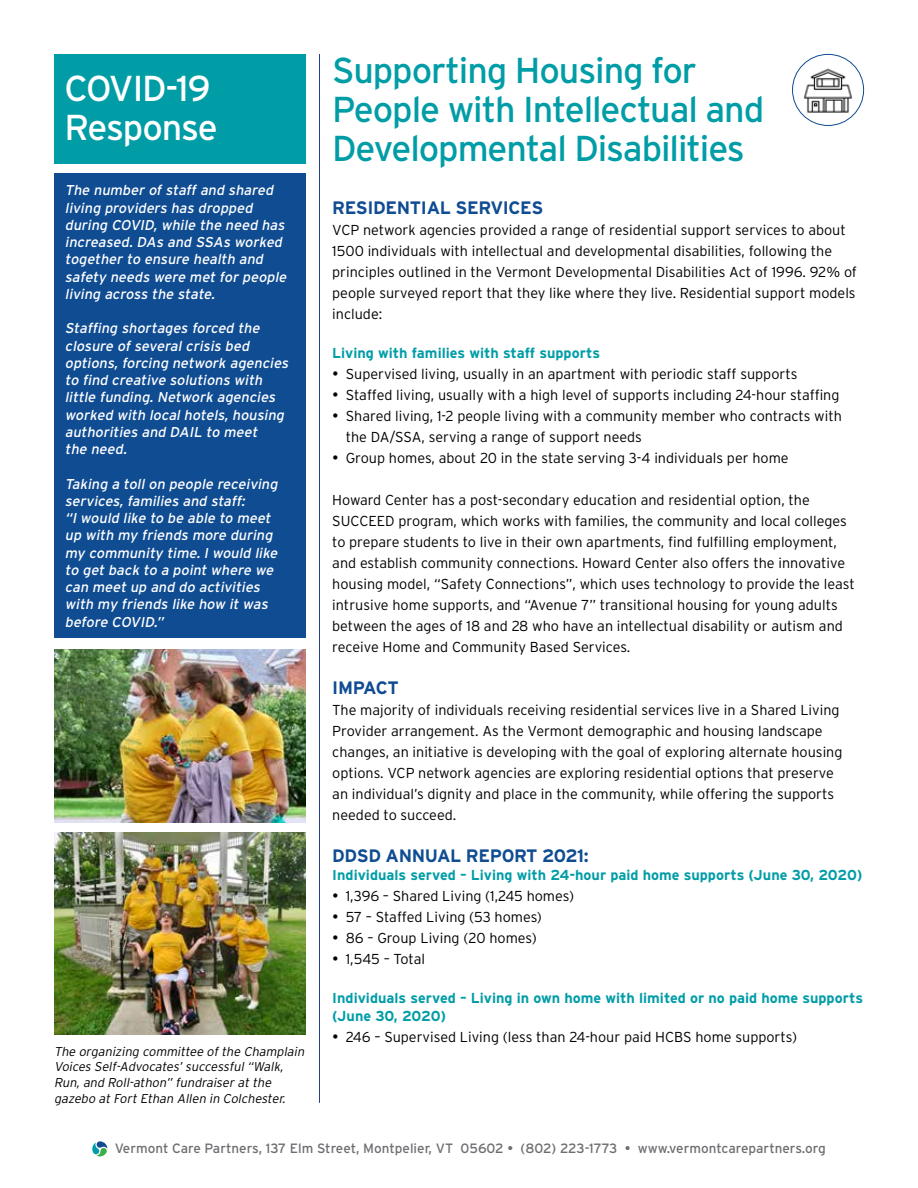
<style>
.page{position:relative;width:918px;height:1188px;background:#fff}
.page>*{position:absolute;margin:0;border:0;box-sizing:border-box;transform-origin:0 0}
.t1{font:36px/39px "Interstate";letter-spacing:-.03em;color:#009da7}
.t2{font:36px/39px "Interstate";letter-spacing:-.03em;color:#fff}
.t3{font:700 18px "Interstate";letter-spacing:-.02em;color:#0f4c92}
.t4{font:300 14.4px/21px "Interstate";color:#000}
.t5{font:700 14.4px/18px "Interstate";color:#009da7}
.t6{font:italic 14.25px/17.2px "Interstate";color:#fff}
.t7{font:13.5px "Interstate";color:#6d6e71}
.t8{font:italic 300 12.75px/15.8px "Interstate";color:#000}
</style>
<div class="page">
<svg style="left:92px;top:1141px;width:15px;height:15px"></svg>
<div style="left:54px;top:54px;width:252px;height:109px;background:#009da7"></div>
<hr style="left:319px;top:54px;width:1px;height:1049px;background:#25408f">
<img style="left:54px;top:833px;width:252px;height:201px">
<div style="left:54px;top:173px;width:252px;height:464px;background:#0f4c92"></div>
<img style="left:54px;top:649px;width:252px;height:174px">
<img style="left:802px;top:63px;width:53px;height:53px">
<div style="left:792px;top:54px;width:72px;height:72px;border:1px solid #0f4c92;border-radius:50%"></div>
<h1 class="t2" style="left:64px;top:68px;width:155px">COVID-19<br>Response</h1>
<p class="t6" style="left:65px;top:182px;width:226px">The number of staff and shared living providers has dropped during COVID, while the need has increased. DAs and SSAs worked together to ensure health and safety needs were met for people living across the state.</p>
<p class="t6" style="left:65px;top:320px;width:228px">Staffing shortages forced the closure of several crisis bed options, forcing network agencies to find creative solutions with little funding. Network agencies worked with local hotels, housing authorities and DAIL to meet<br>the need.</p>
<p class="t6" style="left:65px;top:475px;width:217px">Taking a toll on people receiving services, families and staff:<br>“I would like to be able to meet up with my friends more during my community time. I would like to get back to a point where we can meet up and do activities with my friends like how it was before COVID.”</p>
<p class="t8" style="left:54px;top:1043px;width:254px">The organizing committee of the Champlain Voices Self-Advocates’ successful “Walk, Run, and Roll-athon” fundraiser at the gazebo at Fort Ethan Allen in Colchester.</p>
<h1 class="t1" style="left:332px;top:51px;width:434px">Supporting Housing for<br>People with Intellectual and<br>Developmental Disabilities</h1>
<p class="t3" style="left:332px;top:197px;width:213px">RESIDENTIAL SERVICES</p>
<p class="t4" style="left:332px;top:219px;width:526px">VCP network agencies provided a range of residential support services to about 1500 individuals with intellectual and developmental disabilities, following the principles outlined in the Vermont Developmental Disabilities Act of 1996. 92% of people surveyed report that they like where they live. Residential support models include:</p>
<p class="t5" style="left:332px;top:344px;width:269px">Living with families with staff supports</p>
<p class="t4" style="left:332px;top:363px;width:467px">• Supervised living, usually in an apartment with periodic staff supports</p>
<p class="t4" style="left:332px;top:384px;width:509px">• Staffed living, usually with a high level of supports including 24-hour staffing</p>
<p class="t4" style="left:346px;top:405px;width:498px;text-indent:-13px">• Shared living, 1-2 people living with a community member who contracts with the DA/SSA, serving a range of support needs</p>
<p class="t4" style="left:332px;top:447px;width:458px">• Group homes, about 20 in the state serving 3-4 individuals per home</p>
<p class="t4" style="left:332px;top:489px;width:524px">Howard Center has a post-secondary education and residential option, the SUCCEED program, which works with families, the community and local colleges to prepare students to live in their own apartments, find fulfilling employment, and establish community connections. Howard Center also offers the innovative housing model, “Safety Connections”, which uses technology to provide the least intrusive home supports, and “Avenue 7” transitional housing for young adults between the ages of 18 and 28 who have an intellectual disability or autism and receive Home and Community Based Services.</p>
<p class="t3" style="left:332px;top:677px;width:68px">IMPACT</p>
<p class="t4" style="left:332px;top:699px;width:512px">The majority of individuals receiving residential services live in a Shared Living Provider arrangement. As the Vermont demographic and housing landscape changes, an initiative is developing with the goal of exploring alternate housing options. VCP network agencies are exploring residential options that preserve an individual’s dignity and place in the community, while offering the supports needed to succeed.</p>
<p class="t3" style="left:332px;top:845px;width:258px">DDSD ANNUAL REPORT 2021:</p>
<p class="t5" style="left:332px;top:866px;width:532px">Individuals served – Living with 24-hour paid home supports (June 30, 2020)</p>
<p class="t4" style="left:332px;top:885px;width:243px">• 1,396 – Shared Living (1,245 homes)</p>
<p class="t4" style="left:332px;top:906px;width:211px">• 57 – Staffed Living (53 homes)</p>
<p class="t4" style="left:332px;top:927px;width:206px">• 86 – Group Living (20 homes)</p>
<p class="t4" style="left:332px;top:948px;width:94px">• 1,545 – Total</p>
<p class="t5" style="left:332px;top:989px;width:532px">Individuals served – Living in own home with limited or no paid home supports (June 30, 2020)</p>
<p class="t4" style="left:332px;top:1026px;width:466px">• 246 – Supervised Living (less than 24-hour paid HCBS home supports)</p>
<p class="t7" style="left:115px;top:1141px;width:713px">Vermont Care Partners, 137 Elm Street, Montpelier, VT 05602 • (802) 223-1773 • www.vermontcarepartners.org</p>
</div>
